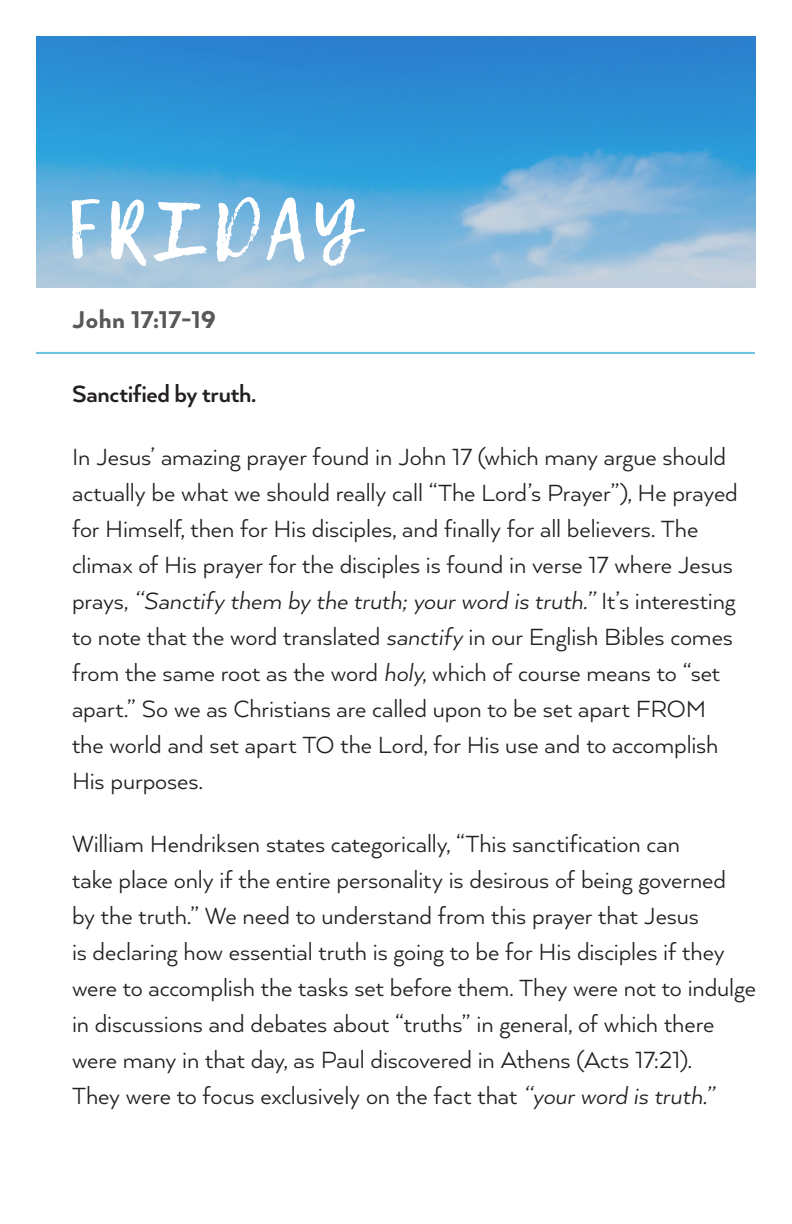
<style>
.page{position:relative;width:792px;height:1224px;background:#fff}
.page>*{position:absolute;margin:0;border:0;box-sizing:border-box;transform-origin:0 0}
.Big_weekday_title{font:80px "Lemon Tuesday";letter-spacing:.07em;color:#fff}
.Weekly_verses{font:800 28px "Arquitecta";letter-spacing:.01em;color:#57585a}
.Body{font:27px/36px "Arquitecta";letter-spacing:-.005em;color:#231f20}
.Body-2{font:700 27px "Arquitecta";letter-spacing:-.015em;color:#231f20}
.s1{font-style:italic}
</style>
<div class="page">
<img style="left:36px;top:36px;width:720px;height:252px">
<hr style="left:36px;top:352px;width:719px;height:2px;background:#6ac0df">
<p class="Big_weekday_title" style="left:66px;top:182px;width:294px">FRIDAY</p>
<p class="Weekly_verses" style="left:72px;top:302px;width:146px">John 17:17-19</p>
<p class="Body-2" style="left:72px;top:377px;width:186px">Sanctified by truth.</p>
<p class="Body" style="left:72px;top:438px;width:667px">In Jesus’ amazing prayer found in John 17 (which many argue should actually be what we should really call “The Lord’s Prayer”), He prayed for Himself, then for His disciples, and finally for all believers. The climax of His prayer for the disciples is found in verse 17 where Jesus prays, <span class="s1">“Sanctify them by the truth; your word is truth.”</span> It’s interesting to note that the word translated <span class="s1">sanctify</span> in our English Bibles comes from the same root as the word <span class="s1">holy</span>, which of course means to “set apart.” So we as Christians are called upon to be set apart FROM the world and set apart TO the Lord, for His use and to accomplish His purposes.</p>
<p class="Body" style="left:72px;top:825px;width:685px">William Hendriksen states categorically, “This sanctification can<br>take place only if the entire personality is desirous of being governed by the truth.” We need to understand from this prayer that Jesus<br>is declaring how essential truth is going to be for His disciples if they were to accomplish the tasks set before them. They were not to indulge in discussions and debates about “truths” in general, of which there were many in that day, as Paul discovered in Athens (Acts 17:21).<br>They were to focus exclusively on the fact that <span class="s1">“your word is truth.”</span></p>
</div>
